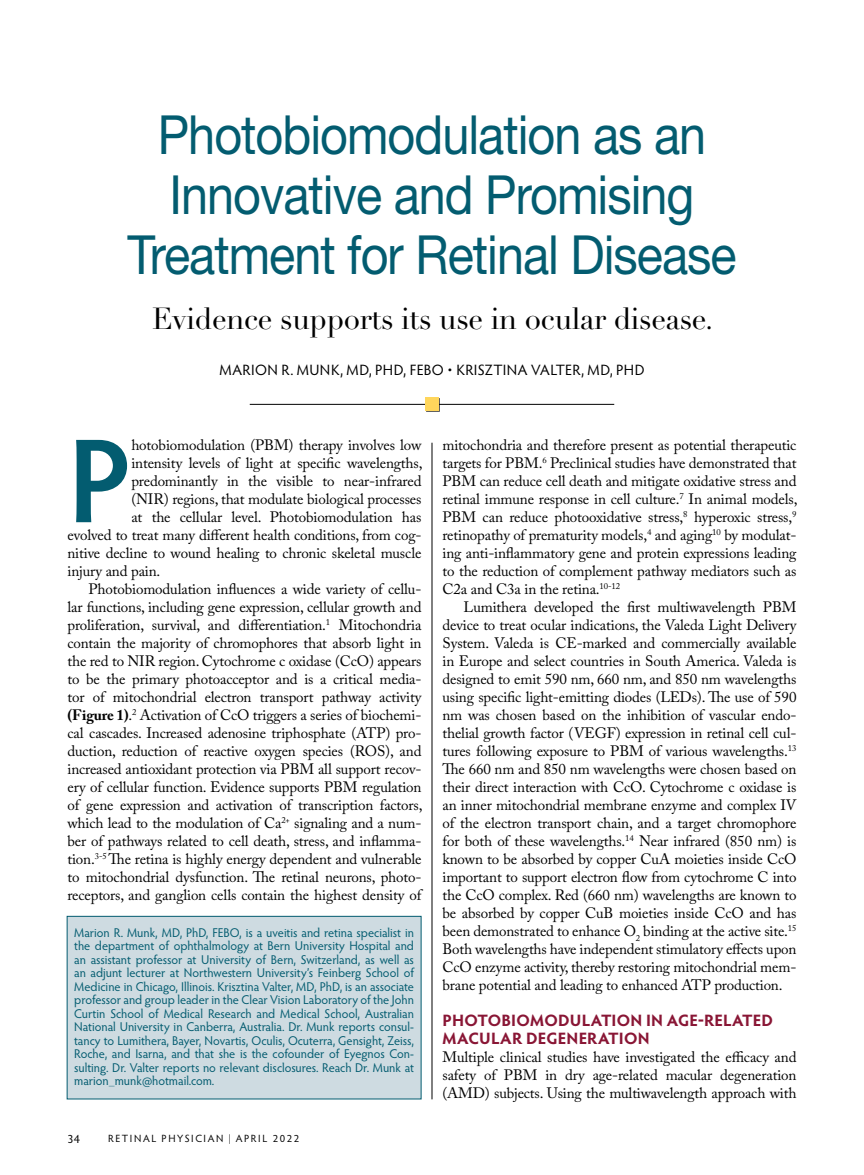
<style>
.page{position:relative;width:864px;height:1175px;background:#fff}
.page>*{position:absolute;margin:0;border:0;box-sizing:border-box;transform-origin:0 0}
.t1{font:600 120.15px "Hypatia Sans Pro";color:#035c70}
.t2{font:54px/60px "Helvetica Neue LT Std";letter-spacing:-.02em;color:#035c70;text-align:center;scale:.9 1}
.t3{font:30px "Didot LT Std";letter-spacing:-.01em;color:#000}
.t4{font:700 16.5px/18px "Hypatia Sans Pro";letter-spacing:.01em;color:#891635}
.t5{font:15px/18px "Adobe Caslon Pro";letter-spacing:-.01em;color:#000;text-align:justify}
.t6{font:15px "Hypatia Sans Pro";letter-spacing:.025em;color:#000}
.t7{font:12.75px/13.5px "Hypatia Sans Pro";color:#035c70;text-align:justify}
.t8{font:12px "Hypatia Sans Pro";color:#000}
.t9{font:10.5px "Hypatia Sans Pro";letter-spacing:.15em;color:#000}
.s1{font-weight:700}
.s2{font-weight:300}
</style>
<div class="page">
<hr style="left:250px;top:404px;width:364px;height:1px;background:#000">
<div style="left:426px;top:398px;width:14px;height:14px;background:#000;opacity:.75"></div>
<div style="left:425px;top:397px;width:14px;height:14px;background:#ffd65c"></div>
<hr style="left:432px;top:443px;width:1px;height:656px;background:#000">
<div style="left:67px;top:916px;width:354px;height:183px;background:#cedbe1"></div>
<div style="left:67px;top:916px;width:355px;height:183px;border:1px solid #035c70"></div>
<h2 class="t2" style="left:127px;top:104px;width:678px">Photobiomodulation as an<br>Innovative and Promising<br>Treatment for Retinal Disease</h2>
<h3 class="t3" style="left:152px;top:300px;width:563px">Evidence supports its use in ocular disease.</h3>
<p class="t6" style="left:219px;top:359px;width:427px">MARION R. MUNK, MD, PHD, FEBO • KRISZTINA VALTER, MD, PHD</p>
<h1 class="t1" style="left:68px;top:398px;width:65px">P</h1>
<p class="t5" style="left:131px;top:436px;width:292px">hotobiomodulation (PBM) therapy involves low</p>
<p class="t5" style="left:131px;top:454px;width:293px">intensity levels of light at specific wavelengths,</p>
<p class="t5" style="left:131px;top:472px;width:292px">predominantly in the visible to near-infrared</p>
<p class="t5" style="left:131px;top:490px;width:292px">(NIR) regions, that modulate biological processes</p>
<p class="t5" style="left:131px;top:508px;width:292px">at the cellular level. Photobiomodulation has</p>
<p class="t5" style="left:67px;top:526px;width:356px">evolved to treat many different health conditions, from cog-</p>
<p class="t5" style="left:67px;top:544px;width:355px">nitive decline to wound healing to chronic skeletal muscle</p>
<p class="t5" style="left:67px;top:562px;width:94px">injury and pain.</p>
<p class="t5" style="left:88px;top:580px;width:334px">Photobiomodulation influences a wide variety of cellu-</p>
<p class="t5" style="left:67px;top:598px;width:356px">lar functions, including gene expression, cellular growth and</p>
<p class="t5" style="left:67px;top:616px;width:355px">proliferation, survival, and differentiation.<sup>1</sup> Mitochondria</p>
<p class="t5" style="left:67px;top:634px;width:356px">contain the majority of chromophores that absorb light in</p>
<p class="t5" style="left:67px;top:652px;width:356px">the red to NIR region. Cytochrome c oxidase (CcO) appears</p>
<p class="t5" style="left:67px;top:670px;width:356px">to be the primary photoacceptor and is a critical media-</p>
<p class="t5" style="left:67px;top:688px;width:356px">tor of mitochondrial electron transport pathway activity</p>
<p class="t5" style="left:67px;top:706px;width:355px"><span class="s1">(Figure 1)</span>.<sup>2</sup> Activation of CcO triggers a series of biochemi-</p>
<p class="t5" style="left:67px;top:724px;width:355px">cal cascades. Increased adenosine triphosphate (ATP) pro-</p>
<p class="t5" style="left:67px;top:742px;width:356px">duction, reduction of reactive oxygen species (ROS), and</p>
<p class="t5" style="left:67px;top:760px;width:356px">increased antioxidant protection via PBM all support recov-</p>
<p class="t5" style="left:67px;top:778px;width:355px">ery of cellular function. Evidence supports PBM regulation</p>
<p class="t5" style="left:67px;top:796px;width:357px">of gene expression and activation of transcription factors,</p>
<p class="t5" style="left:67px;top:814px;width:356px">which lead to the modulation of Ca<sup>2+</sup> signaling and a num-</p>
<p class="t5" style="left:67px;top:832px;width:356px">ber of pathways related to cell death, stress, and inflamma-</p>
<p class="t5" style="left:67px;top:850px;width:355px">tion.<sup>3-5</sup> The retina is highly energy dependent and vulnerable</p>
<p class="t5" style="left:67px;top:868px;width:356px">to mitochondrial dysfunction. The retinal neurons, photo-</p>
<p class="t5" style="left:67px;top:886px;width:355px">receptors, and ganglion cells contain the highest density of</p>
<p class="t7" style="left:74px;top:925px;width:341px">Marion R. Munk, MD, PhD, FEBO, is a uveitis and retina specialist in the department of ophthalmology at Bern University Hospital and an assistant professor at University of Bern, Switzerland, as well as an adjunt lecturer at Northwestern University’s Feinberg School of Medicine in Chicago, Illinois. Krisztina Valter, MD, PhD, is an associate professor and group leader in the Clear Vision Laboratory of the John Curtin School of Medical Research and Medical School, Australian National University in Canberra, Australia. Dr. Munk reports consul&shy;tancy to Lumithera, Bayer, Novartis, Oculis, Ocuterra, Gensight, Zeiss, Roche, and Isarna, and that she is the cofounder of Eyegnos Con&shy;sulting. Dr. Valter reports no relevant disclosures. Reach Dr. Munk at marion_munk@hotmail.com.</p>
<p class="t8" style="left:68px;top:1131px;width:14px">34</p>
<p class="t9" style="left:108px;top:1131px;width:193px">RETINAL PHYSICIAN <span class="s2">|</span> APRIL 2022</p>
<p class="t5" style="left:442px;top:436px;width:357px">mitochondria and therefore present as potential therapeutic targets for PBM.<sup>6</sup> Preclinical studies have demonstrated that PBM can reduce cell death and mitigate oxidative stress and retinal immune response in cell culture.<sup>7</sup> In animal models, PBM can reduce photooxidative stress,<sup>8</sup> hyperoxic stress,<sup>9 </sup>retinopathy of prematurity models,<sup>4</sup> and aging<sup>10</sup> by modulat&shy;ing anti-inflammatory gene and protein expressions leading to the reduction of complement pathway mediators such as C2a and C3a in the retina.<sup>10-12</sup></p>
<p class="t5" style="left:442px;top:598px;width:356px;text-indent:21px">Lumithera developed the first multiwavelength PBM device to treat ocular indications, the Valeda Light Delivery System. Valeda is CE-marked and commercially available in Europe and select countries in South America. Valeda is designed to emit 590 nm, 660 nm, and 850 nm wavelengths using specific light-emitting diodes (LEDs). The use of 590 nm was chosen based on the inhibition of vascular endo&shy;thelial growth factor (VEGF) expression in retinal cell cul&shy;tures following exposure to PBM of various wavelengths.<sup>13<br></sup>The 660 nm and 850 nm wavelengths were chosen based on their direct interaction with CcO. Cytochrome c oxidase is an inner mitochondrial membrane enzyme and complex IV of the electron transport chain, and a target chromophore for both of these wavelengths.<sup>14</sup> Near infrared (850 nm) is known to be absorbed by copper CuA moieties inside CcO important to support electron flow from cytochrome C into the CcO complex. Red (660 nm) wavelengths are known to be absorbed by copper CuB moieties inside CcO and has been demonstrated to enhance O<sub>2</sub> binding at the active site.<sup>15<br></sup>Both wavelengths have independent stimulatory effects upon CcO enzyme activity, thereby restoring mitochondrial mem&shy;brane potential and leading to enhanced ATP production.</p>
<p class="t4" style="left:443px;top:1010px;width:332px">PHOTOBIOMODULATION IN AGE-RELATED<br>MACULAR DEGENERATION</p>
<p class="t5" style="left:442px;top:1048px;width:356px">Multiple clinical studies have investigated the efficacy and safety of PBM in dry age-related macular degeneration (AMD) subjects. Using the multiwavelength approach with</p>
</div>
